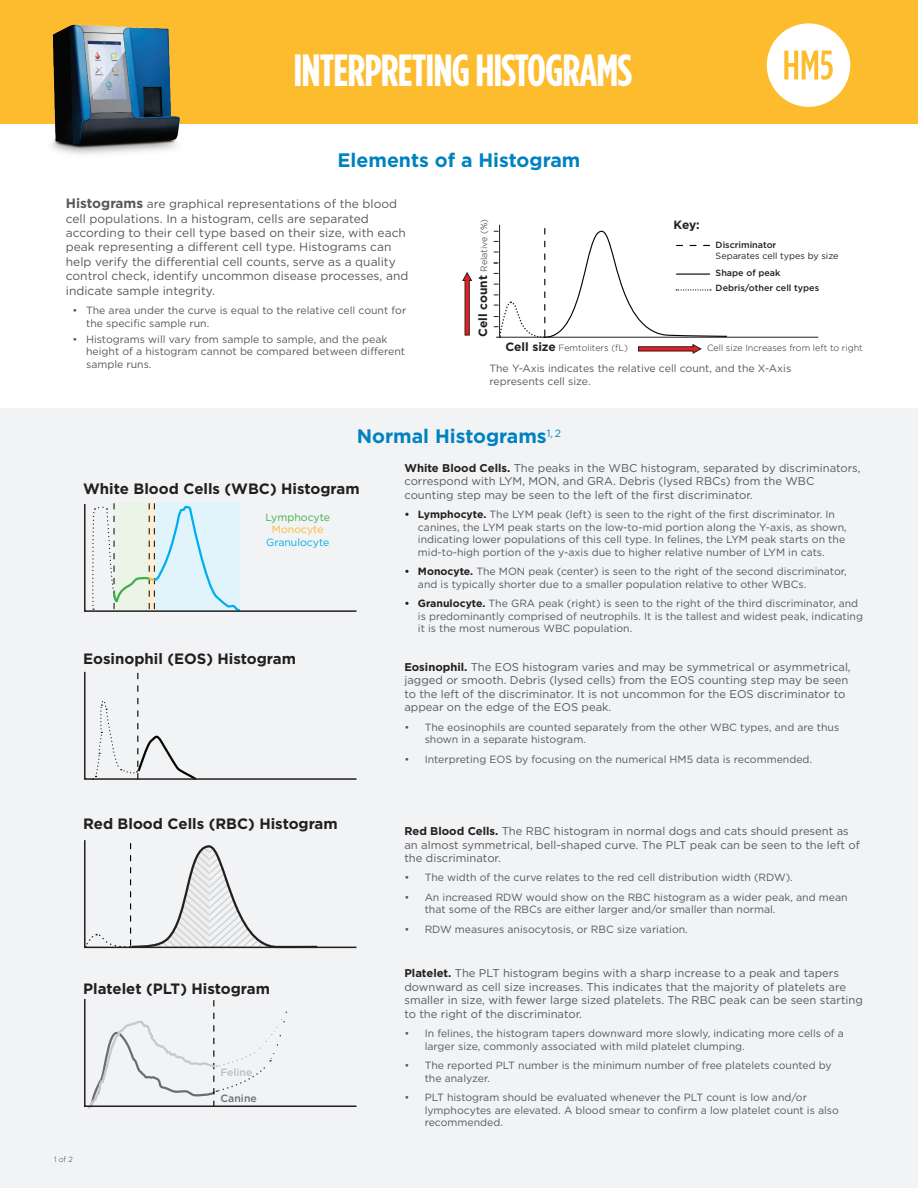
<style>
.page{position:relative;width:918px;height:1188px;background:#fff}
.page>*{position:absolute;margin:0;border:0;box-sizing:border-box;transform-origin:0 0}
.t1{font:700 45px "Gotham Condensed";letter-spacing:-.02em;color:#fff}
.t2{font:700 19.5px "Gotham";color:#0082c1}
.t3{font:700 15px "Gotham";color:#231f20}
.t4{font:12px/14.4px "Gotham";color:#57585a}
.t5{font:700 12px "Gotham";color:#231f20}
.t6{font:11.25px/13.5px "Gotham";color:#57585a}
.t7{font:10.5px/12.6px "Gotham";color:#57585a}
.t8{font:10.5px "Gotham";color:#00aeef}
.t9{font:10.5px "Gotham";color:#40ae49}
.t10{font:10.5px "Gotham";color:#fdbb2e}
.t11{font:500 10.5px "Gotham";color:#bcbdc0}
.t12{font:500 10.5px "Gotham";color:#6c6d70}
.t13{font:300 9px "Gotham";color:#231f20}
.t14{font:500 9px/14.2px "Gotham";color:#231f20}
.t15{font:9px "Gotham";color:#231f20}
.t16{font:300 7.5px "Gotham";color:#3e3e3f}
.s1{font-weight:700;font-size:13.5px}
.s2{font-weight:700;font-size:12px}
.s3{font-weight:700;color:#231f20}
</style>
<div class="page">
<div style="left:0;top:0;width:918px;height:124px;background:#fdbb2e"></div>
<img style="left:51px;top:24px;width:130px;height:131px">
<svg style="left:767px;top:23px;width:83px;height:84px"></svg>
<div style="left:0;top:408px;width:918px;height:780px;background:#f2f3f4"></div>
<hr style="left:499px;top:225px;width:1px;height:112px;background:#231f20">
<hr style="left:496px;top:337px;width:322px;height:1px;background:#231f20">
<svg style="left:463px;top:272px;width:9px;height:63px"></svg>
<svg style="left:494px;top:228px;width:234px;height:125px"></svg>
<svg style="left:84px;top:671px;width:273px;height:109px"></svg>
<svg style="left:84px;top:840px;width:273px;height:109px"></svg>
<svg style="left:84px;top:502px;width:273px;height:110px"></svg>
<svg style="left:84px;top:999px;width:273px;height:110px"></svg>
<h1 class="t1" style="left:293px;top:44px;width:340px">INTERPRETING HISTOGRAMS</h1>
<h2 class="t2" style="left:338px;top:149px;width:244px">Elements of a Histogram</h2>
<p class="t4" style="left:66px;top:197px;width:344px"><span class="s1">Histograms</span> are graphical representations of the blood cell populations. In a histogram, cells are separated according to their cell type based on their size, with each peak representing a different cell type. Histograms can help verify the differential cell counts, serve as a quality control check, identify uncommon disease processes, and indicate sample integrity.</p>
<p class="t7" style="left:86px;top:304px;width:322px;text-indent:-14px">• The area under the curve is equal to the relative cell count for the specific sample run.</p>
<p class="t7" style="left:86px;top:333px;width:320px;text-indent:-14px">• Histograms will vary from sample to sample, and the peak height of a histogram cannot be compared between different sample runs.</p>
<p class="t13" style="left:479px;top:337px;width:120px;rotate:-90deg"><span class="s2">Cell count</span> Relative (%)</p>
<p class="t5" style="left:674px;top:218px;width:28px">Key:</p>
<p class="t14" style="left:716px;top:238px;width:62px">Discriminator</p>
<p class="t15" style="left:716px;top:251px;width:124px">Separates cell types by size</p>
<p class="t14" style="left:716px;top:266px;width:105px">Shape of peak<br>Debris/other cell types</p>
<p class="t13" style="left:505px;top:343px;width:124px"><span class="s2">Cell size</span> Femtoliters (fL)</p>
<p class="t13" style="left:707px;top:343px;width:157px">Cell size Increases from left to right</p>
<p class="t7" style="left:490px;top:362px;width:303px">The Y-Axis indicates the relative cell count, and the X-Axis represents cell size.</p>
<h2 class="t2" style="left:357px;top:424px;width:206px">Normal Histograms<sup>1,</sup> <sup>2</sup></h2>
<h3 class="t3" style="left:83px;top:480px;width:278px">White Blood Cells (WBC) Histogram</h3>
<p class="t9" style="left:265px;top:511px;width:66px">Lymphocyte</p>
<p class="t10" style="left:272px;top:524px;width:53px">Monocyte</p>
<p class="t8" style="left:266px;top:536px;width:65px">Granulocyte</p>
<h3 class="t3" style="left:83px;top:650px;width:214px">Eosinophil (EOS) Histogram</h3>
<h3 class="t3" style="left:83px;top:815px;width:256px">Red Blood Cells (RBC) Histogram</h3>
<h3 class="t3" style="left:83px;top:980px;width:188px">Platelet (PLT) Histogram</h3>
<p class="t16" style="left:54px;top:1155px;width:20px">1 of 2</p>
<p class="t11" style="left:221px;top:1066px;width:33px">Feline</p>
<p class="t12" style="left:221px;top:1092px;width:38px">Canine</p>
<p class="t6" style="left:404px;top:461px;width:458px"><span class="s3">White Blood Cells.</span> The peaks in the WBC histogram, separated by discriminators, correspond with LYM, MON, and GRA. Debris (lysed RBCs) from the WBC counting step may be seen to the left of the first discriminator.</p>
<p class="t7" style="left:418px;top:508px;width:430px;text-indent:-14px"><span class="s3">• Lymphocyte.</span> The LYM peak (left) is seen to the right of the first discriminator. In canines, the LYM peak starts on the low-to-mid portion along the Y-axis, as shown, indicating lower populations of this cell type. In felines, the LYM peak starts on the mid-to-high portion of the y-axis due to higher relative number of LYM in cats.</p>
<p class="t7" style="left:418px;top:565px;width:430px;text-indent:-14px"><span class="s3">• Monocyte.</span> The MON peak (center) is seen to the right of the second discriminator, and is typically shorter due to a smaller population relative to other WBCs.</p>
<p class="t7" style="left:418px;top:597px;width:447px;text-indent:-14px"><span class="s3">• Granulocyte.</span> The GRA peak (right) is seen to the right of the third discriminator, and is predominantly comprised of neutrophils. It is the tallest and widest peak, indicating it is the most numerous WBC population.</p>
<p class="t6" style="left:404px;top:660px;width:448px"><span class="s3">Eosinophil.</span> The EOS histogram varies and may be symmetrical or asymmetrical, jagged or smooth. Debris (lysed cells) from the EOS counting step may be seen to the left of the discriminator. It is not uncommon for the EOS discriminator to appear on the edge of the EOS peak.</p>
<p class="t7" style="left:425px;top:720px;width:416px;text-indent:-20px">• The eosinophils are counted separately from the other WBC types, and are thus shown in a separate histogram.</p>
<p class="t7" style="left:404px;top:752px;width:409px">• Interpreting EOS by focusing on the numerical HM5 data is recommended.</p>
<p class="t6" style="left:404px;top:824px;width:457px"><span class="s3">Red Blood Cells.</span> The RBC histogram in normal dogs and cats should present as an almost symmetrical, bell-shaped curve. The PLT peak can be seen to the left of the discriminator.</p>
<p class="t7" style="left:404px;top:871px;width:390px">• The width of the curve relates to the red cell distribution width (RDW).</p>
<p class="t7" style="left:425px;top:891px;width:424px;text-indent:-20px">• An increased RDW would show on the RBC histogram as a wider peak, and mean that some of the RBCs are either larger and/or smaller than normal.</p>
<p class="t7" style="left:404px;top:923px;width:285px">• RDW measures anisocytosis, or RBC size variation.</p>
<p class="t6" style="left:404px;top:967px;width:460px"><span class="s3">Platelet.</span> The PLT histogram begins with a sharp increase to a peak and tapers downward as cell size increases. This indicates that the majority of platelets are smaller in size, with fewer large sized platelets. The RBC peak can be seen starting to the right of the discriminator.</p>
<p class="t7" style="left:425px;top:1027px;width:421px;text-indent:-20px">• In felines, the histogram tapers downward more slowly, indicating more cells of a larger size, commonly associated with mild platelet clumping.</p>
<p class="t7" style="left:425px;top:1059px;width:409px;text-indent:-20px">• The reported PLT number is the minimum number of free platelets counted by the analyzer.</p>
<p class="t7" style="left:425px;top:1091px;width:416px;text-indent:-20px">• PLT histogram should be evaluated whenever the PLT count is low and/or lymphocytes are elevated. A blood smear to confirm a low platelet count is also recommended.</p>
</div>
